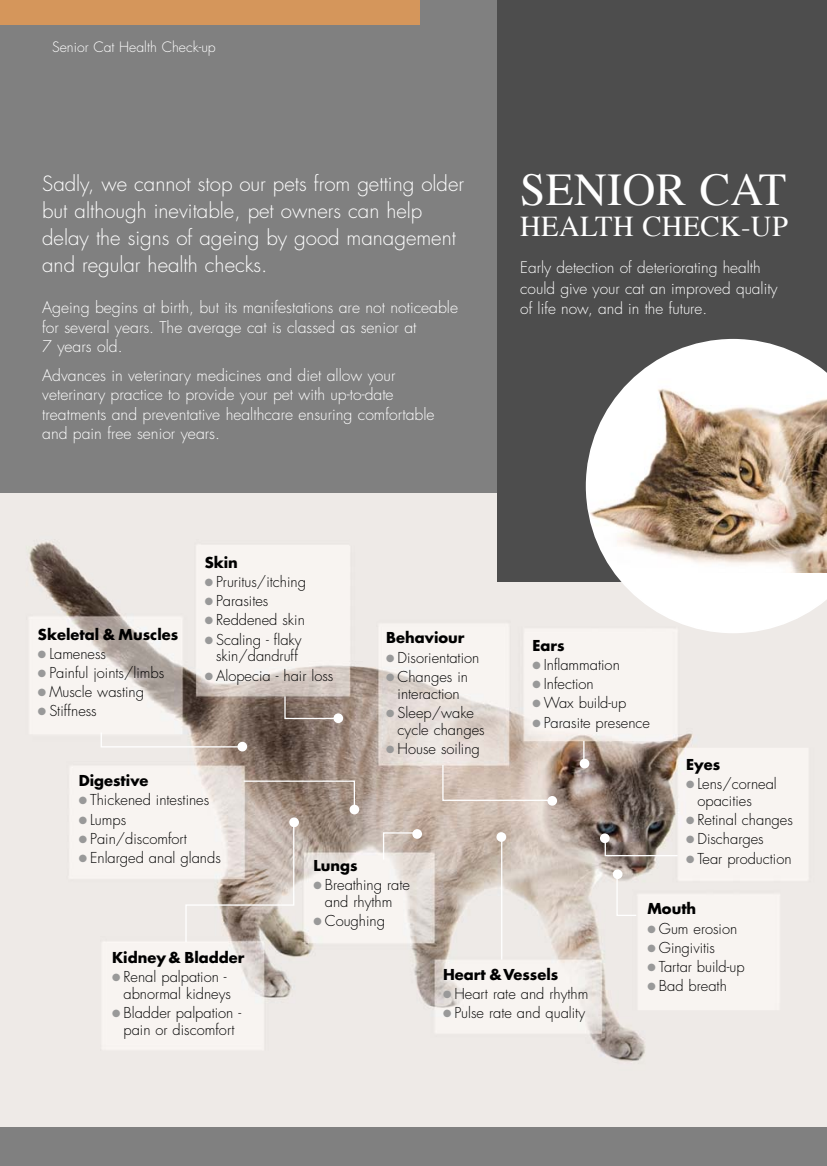
<style>
.page{position:relative;width:827px;height:1166px;background:#fff}
.page>*{position:absolute;margin:0;border:0;box-sizing:border-box;transform-origin:0 0}
.t1{font:45.32px "Times";letter-spacing:.01em;color:#fff}
.t2{font:28.7px "Times";letter-spacing:.01em;color:#fff}
.t3{font:300 20.47px/26.9px "Futura";color:#fff}
.t4{font:300 15.75px/19.2px "Futura";color:#fff}
.t5{font:300 15.4px/20.7px "Futura";color:#fff}
.t6{font:300 14.7px/16.8px "Futura";color:#000;text-align:center}
.t7{font:700 14.7px "Futura";color:#000}
.t8{font:300 14px "Futura";color:#fff}
.s1{color:#999}
</style>
<div class="page">
<div style="left:0;top:0;width:826px;height:1166px;background:#808080"></div>
<div style="left:0;top:0;width:419px;height:25px;background:#d5965b"></div>
<img style="left:0;top:493px;width:826px;height:634px">
<hr style="left:501px;top:840px;width:1px;height:119px;background:#fff">
<svg style="left:185px;top:739px;width:493px;height:204px;background:#c8bcb4"></svg>
<div style="left:237px;top:742px;width:10px;height:9px;background:#fff;border-radius:50%"></div>
<svg style="left:100px;top:731px;width:143px;height:17px;background:#dad1cb"></svg>
<div style="left:333px;top:713px;width:10px;height:10px;background:#fff;border-radius:50%"></div>
<svg style="left:283px;top:695px;width:55px;height:25px"></svg>
<div style="left:497px;top:0;width:329px;height:581px;background:#4d4d4d"></div>
<svg style="left:585px;top:339px;width:241px;height:294px;background:#cac0b5"></svg>
<p class="t8" style="left:52px;top:40px;width:165px">Senior Cat Health Check-up</p>
<h3 class="t3" style="left:42px;top:172px;width:423px">Sadly, we cannot stop our pets from getting older but although inevitable, pet owners can help delay the signs of ageing by good management and regular health checks.</h3>
<p class="t4" style="left:42px;top:299px;width:417px">Ageing begins at birth, but its manifestations are not noticeable for several years. The average cat is classed as senior at<br>7 years old.</p>
<p class="t4" style="left:42px;top:367px;width:394px">Advances in veterinary medicines and diet allow your veterinary practice to provide your pet with up-to-date treatments and preventative healthcare ensuring comfortable and pain free senior years.</p>
<h1 class="t1" style="left:520px;top:171px;width:267px">SENIOR CAT</h1>
<h2 class="t2" style="left:520px;top:215px;width:269px">HEALTH CHECK-UP</h2>
<p class="t5" style="left:520px;top:258px;width:259px">Early detection of deteriorating health could give your cat an improved quality of life now, and in the future.</p>
<p class="t7" style="left:205px;top:555px;width:35px">Skin</p>
<p class="t6" style="left:205px;top:574px;width:103px"><span class="s1">●</span> Pruritus/itching</p>
<p class="t6" style="left:205px;top:594px;width:65px"><span class="s1">●</span> Parasites</p>
<p class="t6" style="left:205px;top:613px;width:102px"><span class="s1">●</span> Reddened skin</p>
<p class="t6" style="left:205px;top:632px;width:98px"><span class="s1">●</span> Scaling - flaky skin/dandruff</p>
<p class="t6" style="left:205px;top:668px;width:130px"><span class="s1">●</span> Alopecia - hair loss</p>
<p class="t7" style="left:38px;top:627px;width:142px">Skeletal &amp; Muscles</p>
<p class="t6" style="left:38px;top:646px;width:70px"><span class="s1">●</span> Lameness</p>
<p class="t6" style="left:38px;top:665px;width:128px"><span class="s1">●</span> Painful joints/limbs</p>
<p class="t6" style="left:38px;top:685px;width:107px"><span class="s1">●</span> Muscle wasting</p>
<p class="t6" style="left:38px;top:704px;width:60px"><span class="s1">●</span> Stiffness</p>
<p class="t7" style="left:386px;top:631px;width:80px">Behaviour</p>
<p class="t6" style="left:386px;top:650px;width:94px"><span class="s1">●</span> Disorientation</p>
<p class="t6" style="left:386px;top:669px;width:83px"><span class="s1">●</span> Changes in interaction</p>
<p class="t6" style="left:397px;top:705px;width:88px;text-align:left;text-indent:-11px"><span class="s1">●</span> Sleep/wake cycle changes</p>
<p class="t6" style="left:386px;top:741px;width:95px"><span class="s1">●</span> House soiling</p>
<p class="t7" style="left:532px;top:638px;width:34px">Ears</p>
<p class="t6" style="left:532px;top:657px;width:89px"><span class="s1">●</span> Inflammation</p>
<p class="t6" style="left:532px;top:677px;width:63px"><span class="s1">●</span> Infection</p>
<p class="t6" style="left:532px;top:696px;width:95px"><span class="s1">●</span> Wax build-up</p>
<p class="t6" style="left:532px;top:715px;width:119px"><span class="s1">●</span> Parasite presence</p>
<p class="t7" style="left:685px;top:757px;width:36px">Eyes</p>
<p class="t6" style="left:697px;top:776px;width:81px;text-align:left;text-indent:-11px"><span class="s1">●</span> Lens/corneal opacities</p>
<p class="t6" style="left:685px;top:812px;width:108px"><span class="s1">●</span> Retinal changes</p>
<p class="t6" style="left:685px;top:832px;width:79px"><span class="s1">●</span> Discharges</p>
<p class="t6" style="left:685px;top:851px;width:107px"><span class="s1">●</span> Tear production</p>
<p class="t7" style="left:79px;top:774px;width:71px">Digestive</p>
<p class="t6" style="left:79px;top:793px;width:132px"><span class="s1">●</span> Thickened intestines</p>
<p class="t6" style="left:79px;top:812px;width:49px"><span class="s1">●</span> Lumps</p>
<p class="t6" style="left:79px;top:831px;width:110px"><span class="s1">●</span> Pain/discomfort</p>
<p class="t6" style="left:79px;top:850px;width:143px"><span class="s1">●</span> Enlarged anal glands</p>
<p class="t7" style="left:313px;top:858px;width:46px">Lungs</p>
<p class="t6" style="left:313px;top:877px;width:98px"><span class="s1">●</span> Breathing rate and rhythm</p>
<p class="t6" style="left:313px;top:913px;width:73px"><span class="s1">●</span> Coughing</p>
<p class="t7" style="left:647px;top:902px;width:50px">Mouth</p>
<p class="t6" style="left:647px;top:921px;width:91px"><span class="s1">●</span> Gum erosion</p>
<p class="t6" style="left:647px;top:940px;width:69px"><span class="s1">●</span> Gingivitis</p>
<p class="t6" style="left:647px;top:959px;width:98px"><span class="s1">●</span> Tartar build-up</p>
<p class="t6" style="left:647px;top:979px;width:81px"><span class="s1">●</span> Bad breath</p>
<p class="t7" style="left:112px;top:950px;width:134px">Kidney &amp; Bladder</p>
<p class="t6" style="left:112px;top:969px;width:120px;text-align:right"><span class="s1">●</span> Renal palpation - abnormal kidneys</p>
<p class="t6" style="left:112px;top:1005px;width:130px"><span class="s1">●</span> Bladder palpation - pain or discomfort</p>
<p class="t7" style="left:443px;top:968px;width:117px">Heart &amp;Vessels</p>
<p class="t6" style="left:443px;top:986px;width:147px"><span class="s1">●</span> Heart rate and rhythm</p>
<p class="t6" style="left:443px;top:1006px;width:143px"><span class="s1">●</span> Pulse rate and quality</p>
</div>
